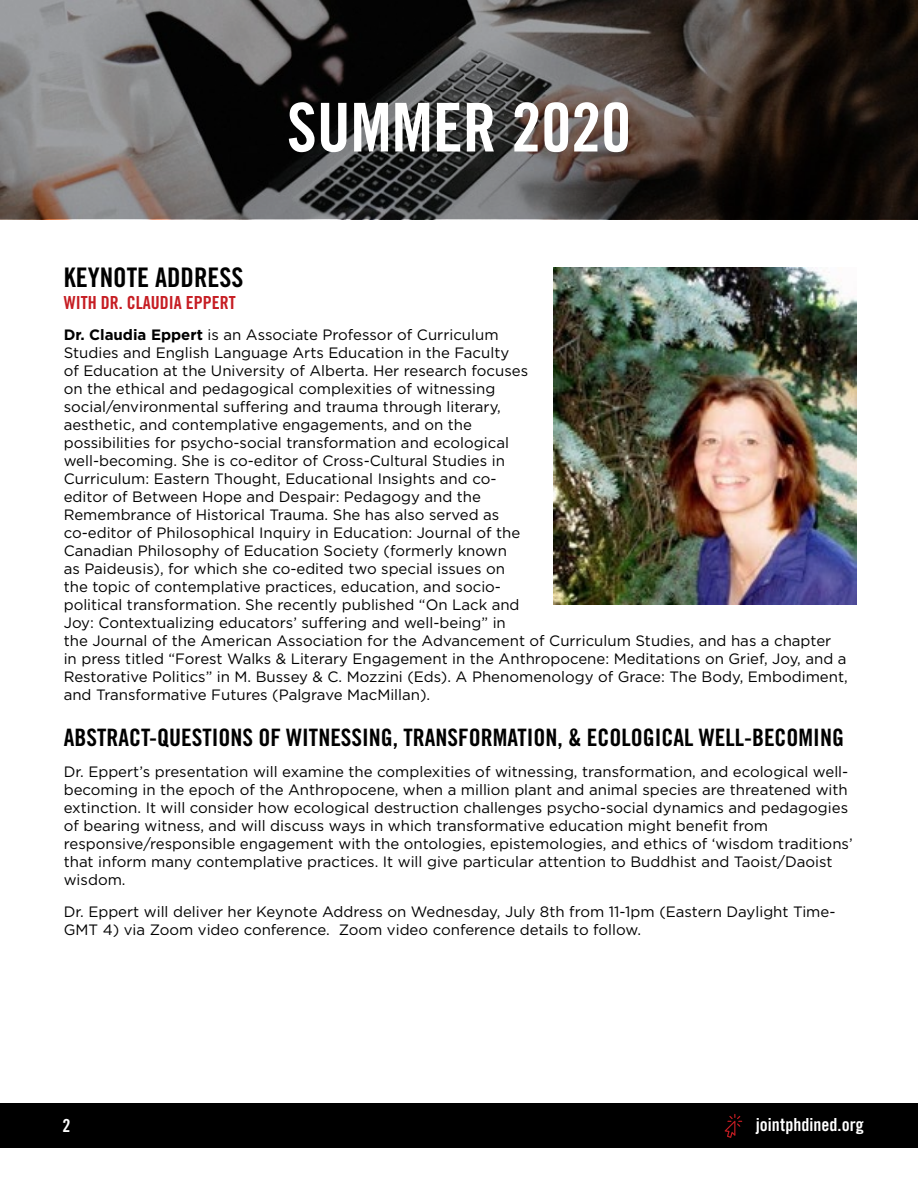
<style>
.page{position:relative;width:918px;height:1188px;background:#fff}
.page>*{position:absolute;margin:0;border:0;box-sizing:border-box;transform-origin:0 0}
.t1{font:67.35px "Trade Gothic LT Std Bd Cn 20";color:#fff}
.t2{font:27px "Trade Gothic LT Std Bd Cn 20";color:#000}
.t3{font:24px "Trade Gothic LT Std Bd Cn 20";color:#000}
.t4{font:18px "Trade Gothic LT Std Bd Cn 20";color:#c61d23}
.t5{font:18px "Trade Gothic LT Std Bd Cn 20";color:#fff}
.t6{font:15px/18px "Gotham";color:#000}
.s1{font-weight:700}
</style>
<div class="page">
<div style="left:0;top:1104px;width:918px;height:44px;background:#000"></div>
<svg style="left:724px;top:1114px;width:18px;height:24px"></svg>
<svg style="left:0;top:0;width:918px;height:219px;background:#474341"></svg>
<img style="left:553px;top:267px;width:303px;height:338px">
<h1 class="t1" style="left:287px;top:87px;width:346px">SUMMER 2020</h1>
<h2 class="t2" style="left:64px;top:261px;width:181px">KEYNOTE ADDRESS</h2>
<p class="t4" style="left:64px;top:291px;width:173px">WITH DR. CLAUDIA EPPERT</p>
<p class="t6" style="left:64px;top:325px;width:786px"><span class="s1">Dr. Claudia Eppert</span> is an Associate Professor of Curriculum<br>Studies and English Language Arts Education in the Faculty<br>of Education at the University of Alberta. Her research focuses<br>on the ethical and pedagogical complexities of witnessing<br>social/environmental suffering and trauma through literary,<br>aesthetic, and contemplative engagements, and on the<br>possibilities for psycho-social transformation and ecological<br>well-becoming. She is co-editor of Cross-Cultural Studies in<br>Curriculum: Eastern Thought, Educational Insights and co-<br>editor of Between Hope and Despair: Pedagogy and the<br>Remembrance of Historical Trauma. She has also served as<br>co-editor of Philosophical Inquiry in Education: Journal of the<br>Canadian Philosophy of Education Society (formerly known<br>as Paideusis), for which she co-edited two special issues on<br>the topic of contemplative practices, education, and socio-<br>political transformation. She recently published “On Lack and<br>Joy: Contextualizing educators’ suffering and well-being” in<br>the Journal of the American Association for the Advancement of Curriculum Studies, and has a chapter in press titled “Forest Walks &amp; Literary Engagement in the Anthropocene: Meditations on Grief, Joy, and a Restorative Politics” in M. Bussey &amp; C. Mozzini (Eds). A Phenomenology of Grace: The Body, Embodiment, and Transformative Futures (Palgrave MacMillan).</p>
<h3 class="t3" style="left:64px;top:723px;width:782px">ABSTRACT-QUESTIONS OF WITNESSING, TRANSFORMATION, &amp; ECOLOGICAL WELL-BECOMING</h3>
<p class="t6" style="left:64px;top:763px;width:791px">Dr. Eppert’s presentation will examine the complexities of witnessing, transformation, and ecological well&shy;becoming in the epoch of the Anthropocene, when a million plant and animal species are threatened with extinction. It will consider how ecological destruction challenges psycho-social dynamics and pedagogies of bearing witness, and will discuss ways in which transformative education might benefit from responsive/responsible engagement with the ontologies, epistemologies, and ethics of ‘wisdom traditions’ that inform many contemplative practices. It will give particular attention to Buddhist and Taoist/Daoist wisdom.</p>
<p class="t6" style="left:64px;top:902px;width:773px">Dr. Eppert will deliver her Keynote Address on Wednesday, July 8th from 11-1pm (Eastern Daylight Time-<br>GMT 4) via Zoom video conference. Zoom video conference details to follow.</p>
<p class="t5" style="left:62px;top:1114px;width:9px">2</p>
<p class="t5" style="left:756px;top:1114px;width:110px">jointphdined.org</p>
</div>
